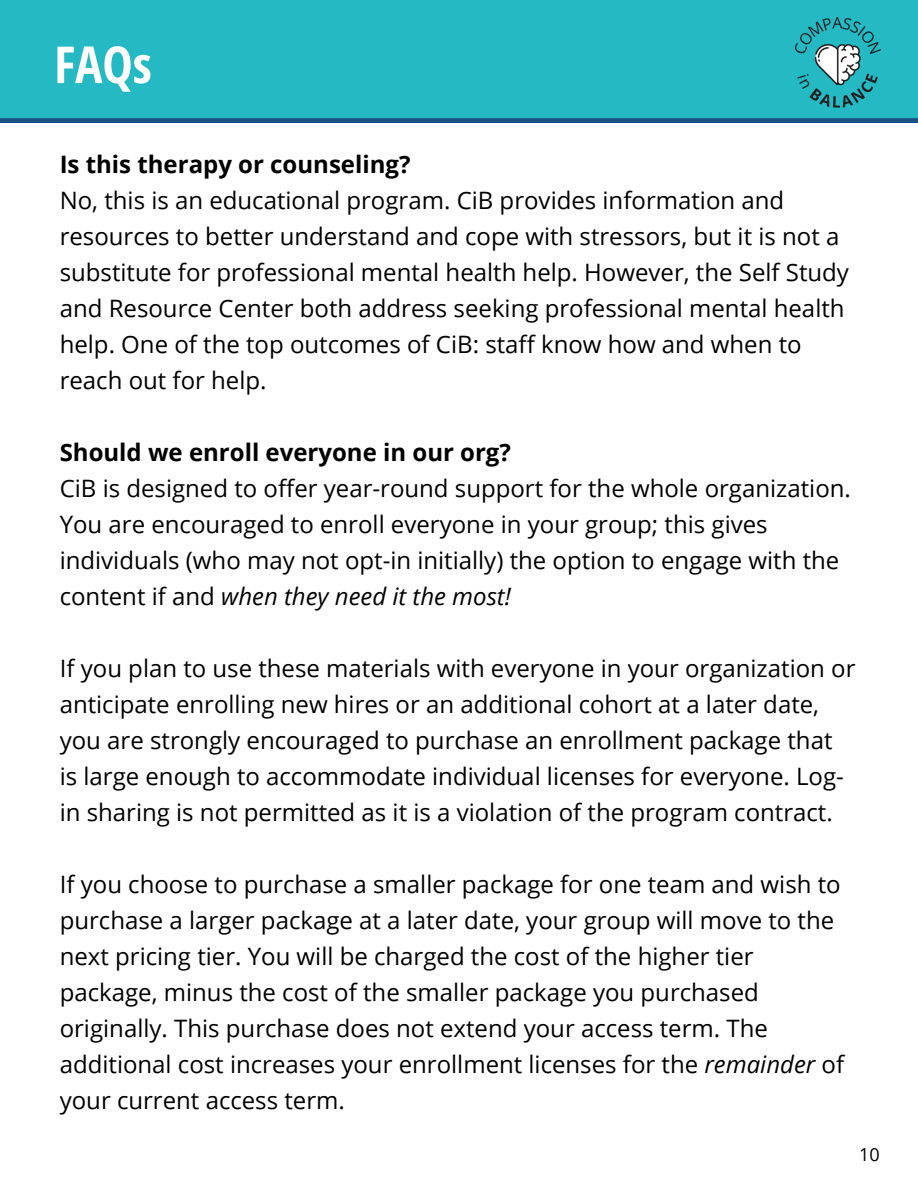
<style>
.page{position:relative;width:918px;height:1188px;background:#fff}
.page>*{position:absolute;margin:0;border:0;box-sizing:border-box;transform-origin:0 0}
.t1{font:700 51px "Open Sans Condensed";color:#fff}
.t2{font:24px/36px "Open Sans";color:#000}
.t3{font:700 24px "Open Sans";color:#000}
.t4{font:18px "Open Sans";color:#000}
.s1{font-style:italic}
</style>
<div class="page">
<div style="left:0;top:0;width:918px;height:123px;background:#25b9c3"></div>
<img style="left:780px;top:6px;width:115px;height:116px">
<p class="t1" style="left:54px;top:29px;width:99px">FAQs</p>
<h1 class="t3" style="left:60px;top:147px;width:352px">Is this therapy or counseling?</h1>
<p class="t2" style="left:60px;top:181px;width:791px">No, this is an educational program. CiB provides information and resources to better understand and cope with stressors, but it is not a substitute for professional mental health help. However, the Self Study and Resource Center both address seeking professional mental health help. One of the top outcomes of CiB: staff know how and when to reach out for help.</p>
<p class="t3" style="left:60px;top:435px;width:453px">Should we enroll everyone in our org?</p>
<p class="t2" style="left:60px;top:469px;width:793px">CiB is designed to offer year-round support for the whole organization.<br>You are encouraged to enroll everyone in your group; this gives individuals (who may not opt-in initially) the option to engage with the content if and <span class="s1">when they need it the most!</span></p>
<p class="t2" style="left:60px;top:649px;width:797px">If you plan to use these materials with everyone in your organization or anticipate enrolling new hires or an additional cohort at a later date, you are strongly encouraged to purchase an enrollment package that is large enough to accommodate individual licenses for everyone. Log&shy;in sharing is not permitted as it is a violation of the program contract.</p>
<p class="t2" style="left:60px;top:865px;width:786px">If you choose to purchase a smaller package for one team and wish to purchase a larger package at a later date, your group will move to the next pricing tier. You will be charged the cost of the higher tier package, minus the cost of the smaller package you purchased originally. This purchase does not extend your access term. The additional cost increases your enrollment licenses for the <span class="s1">remainder</span> of your current access term.</p>
<p class="t4" style="left:859px;top:1141px;width:22px">10</p>
</div>
